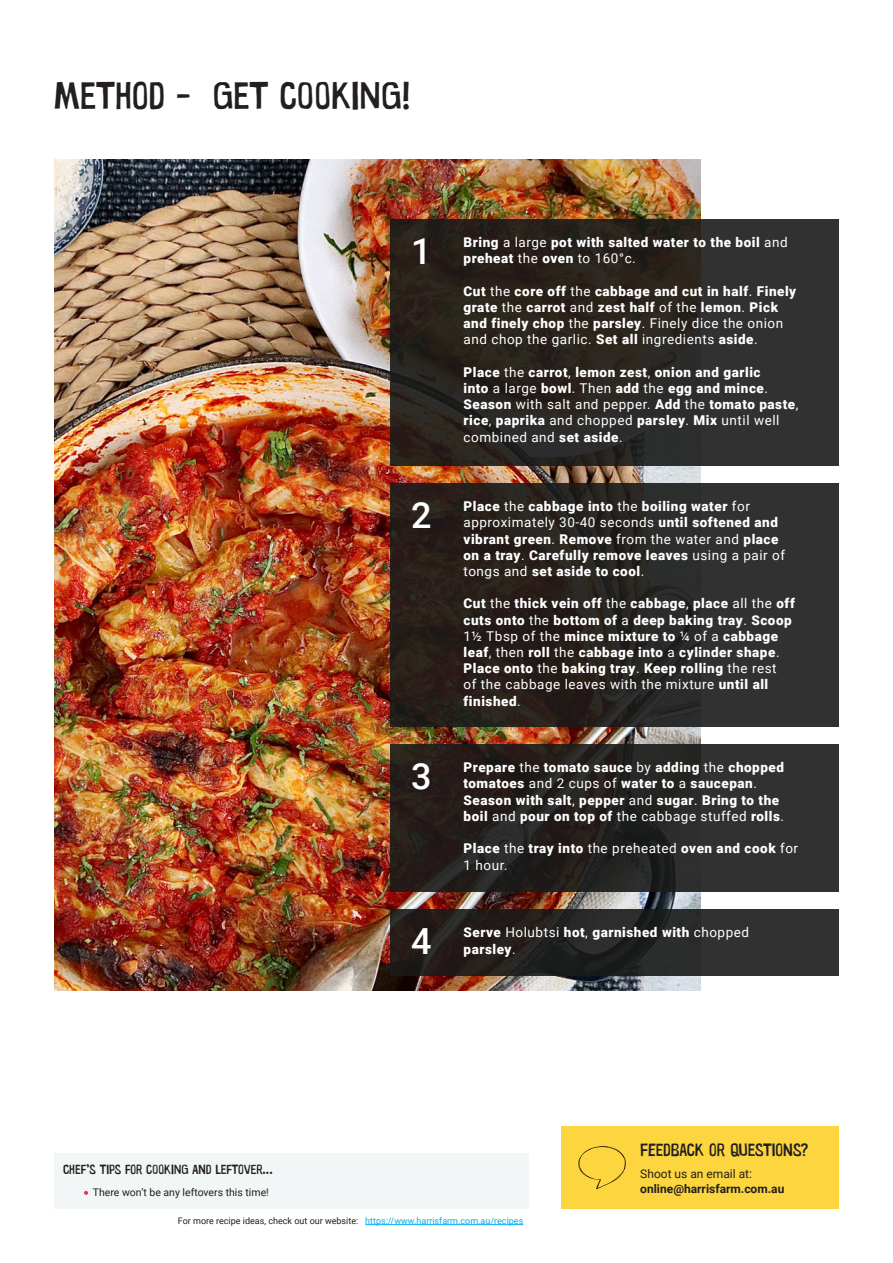
<style>
.page{position:relative;width:893px;height:1263px;background:#fff}
.page>*{position:absolute;margin:0;border:0;box-sizing:border-box;transform-origin:0 0}
.t1{font:39px "Warugaki";color:#231f20}
.t2{font:500 36px "Roboto";color:#fff}
.t3{font:18px "Warugaki";color:#231f20}
.t4{font:900 13.5px/16.2px "Roboto";letter-spacing:.04em;color:#fff}
.t5{font:13.5px "Warugaki";color:#231f20}
.t6{font:700 12px "Roboto";color:#231f20}
.t7{font:12px "Roboto";color:#231f20}
.t8{font:10.5px "Roboto";color:#231f20}
.t9{font:9px "Roboto";color:#231f20}
.t10{font:9px "Roboto";color:#00aeef}
.s1{font-weight:400}
</style>
<div class="page">
<div style="left:561px;top:1126px;width:278px;height:83px;background:#fcd53f"></div>
<hr style="left:365px;top:1224px;width:158px;height:1px;background:#00aeef">
<img style="left:54px;top:159px;width:646px;height:832px">
<svg style="left:390px;top:219px;width:449px;height:246px;background:#2b2723"></svg>
<svg style="left:390px;top:744px;width:449px;height:147px;background:#282523"></svg>
<div style="left:390px;top:483px;width:449px;height:243px;background:linear-gradient(to right,#241914,#303433)"></div>
<svg style="left:390px;top:909px;width:449px;height:66px;background:#272625"></svg>
<div style="left:54px;top:1153px;width:474px;height:56px;background:#f3f6f7"></div>
<svg style="left:84px;top:1191px;width:4px;height:4px"></svg>
<svg style="left:578px;top:1146px;width:48px;height:43px"></svg>
<p class="t1" style="left:54px;top:72px;width:358px">METHOD - GET COOKING!</p>
<p class="t2" style="left:411px;top:226px;width:22px">1</p>
<p class="t4" style="left:464px;top:234px;width:326px">Bring <span class="s1">a large</span> pot with salted water to the boil <span class="s1">and </span>preheat <span class="s1">the</span> oven <span class="s1">to 160°c.</span></p>
<p class="t4" style="left:464px;top:282px;width:334px">Cut <span class="s1">the</span> core off <span class="s1">the</span> cabbage and cut in half<span class="s1">.</span> Finely grate <span class="s1">the</span> carrot <span class="s1">and</span> zest half <span class="s1">of the</span> lemon<span class="s1">.</span> Pick and finely chop <span class="s1">the</span> parsley<span class="s1">. Finely dice the onion and chop the garlic.</span> Set all <span class="s1">ingredients</span> aside<span class="s1">.</span></p>
<p class="t4" style="left:464px;top:363px;width:336px">Place <span class="s1">the</span> carrot<span class="s1">,</span> lemon zest<span class="s1">,</span> onion and garlic<br>into <span class="s1">a large</span> bowl<span class="s1">. Then</span> add <span class="s1">the</span> egg and mince<span class="s1">.<br></span>Season <span class="s1">with salt and pepper.</span> Add <span class="s1">the</span> tomato paste<span class="s1">, </span>rice<span class="s1">,</span> paprika <span class="s1">and chopped</span> parsley<span class="s1">.</span> Mix <span class="s1">until well combined and</span> set aside<span class="s1">.</span></p>
<p class="t2" style="left:411px;top:490px;width:22px">2</p>
<p class="t4" style="left:464px;top:498px;width:323px">Place <span class="s1">the</span> cabbage into <span class="s1">the</span> boiling water <span class="s1">for approximately 30-40 seconds</span> until softened and vibrant green<span class="s1">.</span> Remove <span class="s1">from the water and</span> place on a tray<span class="s1">.</span> Carefully remove leaves <span class="s1">using a pair of tongs and</span> set aside to cool<span class="s1">.</span></p>
<p class="t4" style="left:464px;top:595px;width:333px">Cut <span class="s1">the</span> thick vein off <span class="s1">the</span> cabbage<span class="s1">,</span> place <span class="s1">all the</span> off cuts onto <span class="s1">the</span> bottom of <span class="s1">a</span> deep baking tray<span class="s1">.</span> Scoop <span class="s1">1½ Tbsp of the</span> mince mixture to <span class="s1">¼ of a</span> cabbage leaf<span class="s1">, then</span> roll <span class="s1">the</span> cabbage into <span class="s1">a</span> cylinder shape<span class="s1">.<br></span>Place onto <span class="s1">the</span> baking tray<span class="s1">.</span> Keep rolling <span class="s1">the rest<br>of the cabbage leaves with the mixture</span> until all finished<span class="s1">.</span></p>
<p class="t5" style="left:63px;top:1161px;width:211px">CHEF’S TIPS FOR COOKING AN D LEFTOVER...</p>
<p class="t8" style="left:93px;top:1185px;width:178px">There won’t be any leftovers this time!</p>
<p class="t2" style="left:411px;top:751px;width:22px">3</p>
<p class="t2" style="left:411px;top:916px;width:22px">4</p>
<p class="t4" style="left:464px;top:759px;width:322px">Prepare <span class="s1">the</span> tomato sauce <span class="s1">by</span> adding <span class="s1">the</span> chopped tomatoes <span class="s1">and 2 cups of</span> water to <span class="s1">a</span> saucepan<span class="s1">.<br></span>Season with salt<span class="s1">,</span> pepper <span class="s1">and</span> sugar<span class="s1">.</span> Bring to the boil <span class="s1">and</span> pour on top of <span class="s1">the cabbage stuffed</span> rolls<span class="s1">.</span></p>
<p class="t4" style="left:464px;top:840px;width:336px">Place <span class="s1">the</span> tray into <span class="s1">the preheated</span> oven and cook <span class="s1">for<br>1 hour.</span></p>
<p class="t4" style="left:464px;top:924px;width:287px">Serve <span class="s1">Holubtsi</span> hot<span class="s1">,</span> garnished with <span class="s1">chopped </span>parsley<span class="s1">.</span></p>
<p class="t3" style="left:640px;top:1139px;width:169px">FEEDBACK OR QUESTIONS?</p>
<p class="t7" style="left:640px;top:1165px;width:113px">Shoot us an email at:</p>
<p class="t6" style="left:640px;top:1180px;width:146px">online@harrisfarm.com.au</p>
<p class="t9" style="left:178px;top:1214px;width:182px">For more recipe ideas, check out our website:</p>
<p class="t10" style="left:365px;top:1214px;width:160px">https://www.harrisfarm.com.au/recipes</p>
</div>
